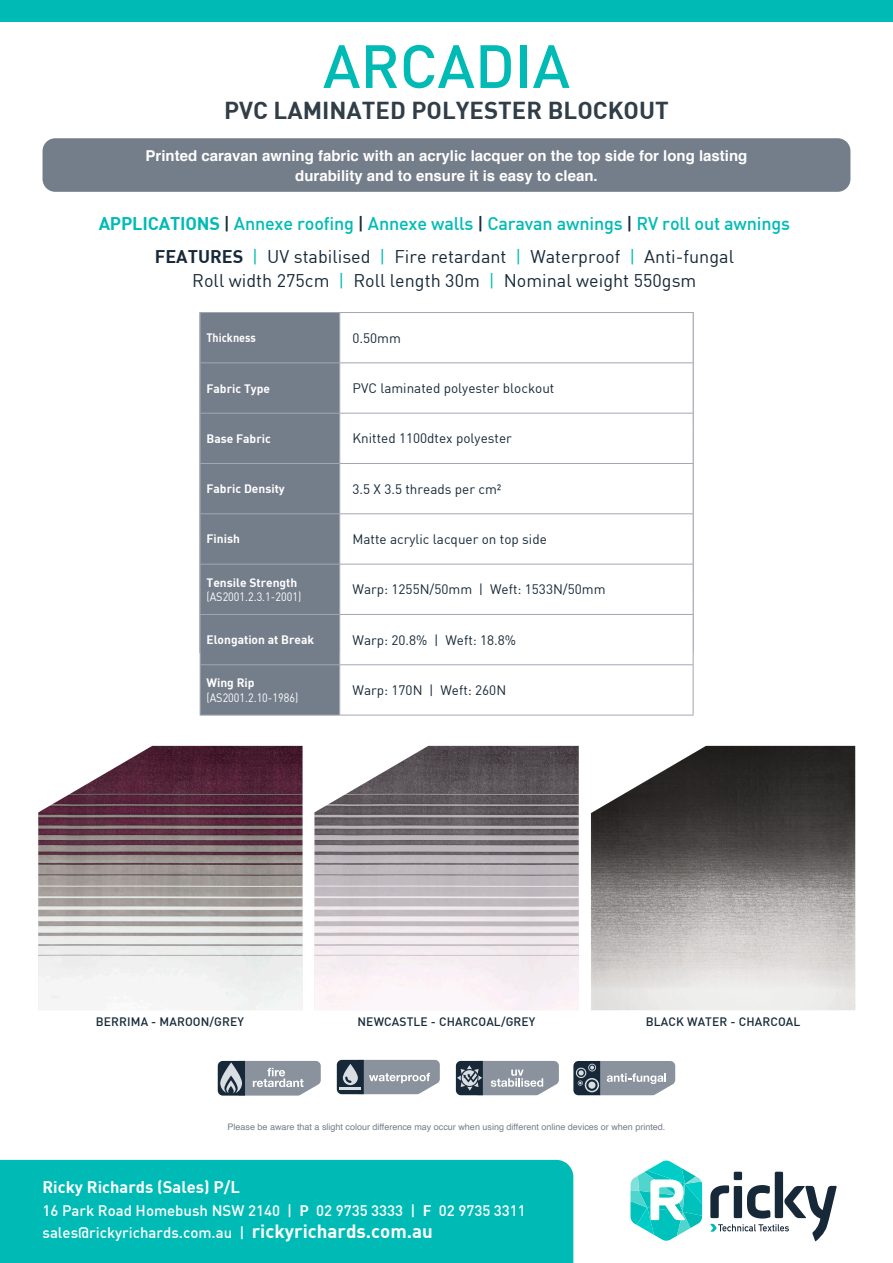
<style>
.page{position:relative;width:893px;height:1263px;background:#fff}
.page>*{position:absolute;margin:0;border:0;box-sizing:border-box;transform-origin:0 0}
.t1{font:500 60px "DIN";color:#00bbb5}
.Fabric_Type{font:700 24px "DIN";color:#313e48}
.t2{font:18px/24px "DIN";color:#172938;text-align:center}
.t3{font:500 18px "DIN";letter-spacing:-.01em;color:#00bbb5}
.t4{font:700 16.5px "DIN";color:#fff}
.t5{font:700 15px/20.2px "Helvetica";color:#fff;text-align:center}
.t6{font:500 15px/22.5px "DIN";color:#fff}
.t7{font:13.5px "DIN";color:#172938}
.t8{font:700 12px "DIN";color:#fff}
.t9{font:500 12px "DIN";letter-spacing:.01em;color:#172938}
.t10{font:12px/14.4px "DIN";color:#fff;scale:.9 1}
.t11{font:700 12px "DIN";color:#fff;scale:.9 1}
.t12{font:9px "Helvetica";color:#747d8a}
.s1{font-weight:700}
.s2{color:#172938}
.s3{color:#00bbb5}
.s4{font-weight:700;font-size:18.75px}
</style>
<div class="page">
<div style="left:0;top:1160px;width:573px;height:103px;background:#00bbb5"></div>
<div style="left:43px;top:138px;width:807px;height:54px;background:#747d8a;border-radius:13px"></div>
<div style="left:0;top:0;width:893px;height:21px;background:#00bbb5"></div>
<svg style="left:630px;top:1160px;width:72px;height:81px"></svg>
<div style="left:775px;top:1172px;width:8px;height:46px;background:#172938"></div>
<div style="left:734px;top:1172px;width:8px;height:8px;background:#172938"></div>
<svg style="left:710px;top:1185px;width:127px;height:56px"></svg>
<svg style="left:456px;top:1061px;width:103px;height:34px;background:#858e98"></svg>
<svg style="left:218px;top:1061px;width:103px;height:34px;background:#8c949e"></svg>
<svg style="left:337px;top:1060px;width:103px;height:34px;background:#858e98"></svg>
<hr style="left:340px;top:1087px;width:21px;height:3px;background:#d9dee2">
<svg style="left:573px;top:1061px;width:102px;height:34px;background:#838c97"></svg>
<img style="left:314px;top:746px;width:265px;height:264px">
<img style="left:38px;top:746px;width:265px;height:264px">
<img style="left:591px;top:746px;width:264px;height:264px">
<hr style="left:199px;top:369px;width:154px;height:1px;background:#a2a7b2">
<hr style="left:199px;top:539px;width:154px;height:1px;background:#a2a7b2">
<hr style="left:199px;top:482px;width:154px;height:1px;background:#a2a7b2">
<hr style="left:199px;top:312px;width:154px;height:1px;background:#a2a7b2">
<hr style="left:199px;top:313px;width:1px;height:56px;background:#a2a7b2">
<hr style="left:693px;top:313px;width:1px;height:56px;background:#a2a7b2">
<hr style="left:199px;top:370px;width:1px;height:56px;background:#a2a7b2">
<hr style="left:199px;top:426px;width:1px;height:56px;background:#a2a7b2">
<hr style="left:693px;top:426px;width:1px;height:56px;background:#a2a7b2">
<hr style="left:199px;top:483px;width:1px;height:56px;background:#a2a7b2">
<hr style="left:693px;top:483px;width:1px;height:56px;background:#a2a7b2">
<hr style="left:199px;top:540px;width:1px;height:56px;background:#a2a7b2">
<hr style="left:199px;top:596px;width:1px;height:56px;background:#a2a7b2">
<hr style="left:693px;top:596px;width:1px;height:56px;background:#a2a7b2">
<hr style="left:199px;top:652px;width:154px;height:1px;background:#a2a7b2">
<div style="left:201px;top:313px;width:138px;height:402px;background:#747d8a"></div>
<svg style="left:340px;top:313px;width:353px;height:402px"></svg>
<hr style="left:200px;top:413px;width:140px;height:1px;background:#a2a7b2">
<hr style="left:340px;top:413px;width:353px;height:1px;background:#a2a7b2">
<hr style="left:340px;top:463px;width:353px;height:1px;background:#a2a7b2">
<hr style="left:340px;top:513px;width:353px;height:1px;background:#a2a7b2">
<hr style="left:340px;top:564px;width:353px;height:1px;background:#a2a7b2">
<hr style="left:200px;top:614px;width:140px;height:1px;background:#a2a7b2">
<hr style="left:340px;top:614px;width:353px;height:1px;background:#a2a7b2">
<hr style="left:200px;top:463px;width:140px;height:1px;background:#a2a7b2">
<hr style="left:200px;top:513px;width:140px;height:1px;background:#a2a7b2">
<hr style="left:200px;top:564px;width:140px;height:1px;background:#a2a7b2">
<hr style="left:200px;top:313px;width:1px;height:49px;background:#a2a7b2">
<hr style="left:340px;top:312px;width:353px;height:1px;background:#a2a7b2">
<hr style="left:339px;top:313px;width:1px;height:49px;background:#a2a7b2">
<hr style="left:200px;top:362px;width:140px;height:1px;background:#a2a7b2">
<hr style="left:200px;top:363px;width:1px;height:50px;background:#a2a7b2">
<hr style="left:340px;top:362px;width:353px;height:1px;background:#a2a7b2">
<hr style="left:339px;top:363px;width:1px;height:50px;background:#a2a7b2">
<hr style="left:693px;top:363px;width:1px;height:50px;background:#a2a7b2">
<hr style="left:200px;top:413px;width:1px;height:50px;background:#a2a7b2">
<hr style="left:339px;top:413px;width:1px;height:50px;background:#a2a7b2">
<hr style="left:693px;top:413px;width:1px;height:50px;background:#a2a7b2">
<hr style="left:200px;top:464px;width:1px;height:49px;background:#a2a7b2">
<hr style="left:339px;top:464px;width:1px;height:49px;background:#a2a7b2">
<hr style="left:693px;top:464px;width:1px;height:49px;background:#a2a7b2">
<hr style="left:200px;top:514px;width:1px;height:50px;background:#a2a7b2">
<hr style="left:339px;top:514px;width:1px;height:50px;background:#a2a7b2">
<hr style="left:693px;top:514px;width:1px;height:50px;background:#a2a7b2">
<hr style="left:200px;top:564px;width:1px;height:50px;background:#a2a7b2">
<hr style="left:339px;top:564px;width:1px;height:50px;background:#a2a7b2">
<hr style="left:693px;top:564px;width:1px;height:50px;background:#a2a7b2">
<hr style="left:200px;top:615px;width:1px;height:49px;background:#a2a7b2">
<hr style="left:339px;top:615px;width:1px;height:49px;background:#a2a7b2">
<hr style="left:693px;top:615px;width:1px;height:49px;background:#a2a7b2">
<hr style="left:200px;top:664px;width:140px;height:1px;background:#a2a7b2">
<hr style="left:200px;top:665px;width:1px;height:50px;background:#a2a7b2">
<hr style="left:340px;top:664px;width:353px;height:1px;background:#a2a7b2">
<hr style="left:339px;top:665px;width:1px;height:50px;background:#a2a7b2">
<hr style="left:693px;top:665px;width:1px;height:50px;background:#a2a7b2">
<hr style="left:200px;top:715px;width:140px;height:1px;background:#a2a7b2">
<hr style="left:340px;top:715px;width:353px;height:1px;background:#a2a7b2">
<p class="t1" style="left:323px;top:38px;width:249px">ARCADIA</p>
<p class="Fabric_Type" style="left:224px;top:98px;width:446px">PVC LAMINATED POLYESTER BLOCKOUT</p>
<p class="t5" style="left:146px;top:145px;width:603px">Printed caravan awning fabric with an acrylic lacquer on the top side for long lasting durability and to ensure it is easy to clean.</p>
<p class="t3" style="left:99px;top:216px;width:693px"><span class="s1">APPLICATIONS</span> <span class="s2">|</span> Annexe roofing <span class="s2">|</span> Annexe walls <span class="s2">|</span> Caravan awnings <span class="s2">|</span> RV roll out awnings</p>
<p class="t2" style="left:155px;top:246px;width:581px"><span class="s1">FEATURES</span> <span class="s3">|</span> UV stabilised <span class="s3">|</span> Fire retardant <span class="s3">|</span> Waterproof <span class="s3">|</span> Anti-fungal<br>Roll width 275cm <span class="s3">|</span> Roll length 30m <span class="s3">|</span> Nominal weight 550gsm</p>
<p class="t11" style="left:206px;top:332px;width:56px">Thickness</p>
<p class="t7" style="left:352px;top:332px;width:50px">0.50mm</p>
<p class="t11" style="left:206px;top:335px;width:56px">Thickness</p>
<p class="t7" style="left:366px;top:335px;width:50px">0.50mm</p>
<p class="t8" style="left:206px;top:382px;width:65px">Fabric Type</p>
<p class="t7" style="left:352px;top:382px;width:203px">PVC laminated polyester blockout</p>
<p class="t8" style="left:206px;top:433px;width:66px">Base Fabric</p>
<p class="t7" style="left:352px;top:432px;width:161px">Knitted 1100dtex polyester</p>
<p class="t8" style="left:206px;top:483px;width:80px">Fabric Density</p>
<p class="t7" style="left:352px;top:483px;width:151px">3.5 X 3.5 threads per cm²</p>
<p class="t8" style="left:206px;top:533px;width:35px">Finish</p>
<p class="t7" style="left:352px;top:533px;width:196px">Matte acrylic lacquer on top side</p>
<p class="t10" style="left:206px;top:576px;width:107px"><span class="s1">Tensile Strength </span>(AS2001.2.3.1-2001)</p>
<p class="t7" style="left:352px;top:583px;width:255px">Warp: 1255N/50mm | Weft: 1533N/50mm</p>
<p class="t8" style="left:206px;top:634px;width:109px">Elongation at Break</p>
<p class="t7" style="left:352px;top:634px;width:165px">Warp: 20.8% | Weft: 18.8%</p>
<p class="t8" style="left:206px;top:677px;width:50px">Wing Rip</p>
<p class="t10" style="left:206px;top:691px;width:104px">(AS2001.2.10-1986)</p>
<p class="t7" style="left:352px;top:684px;width:155px">Warp: 170N | Weft: 260N</p>
<p class="t9" style="left:96px;top:1016px;width:150px">BERRIMA - MAROON/GREY</p>
<p class="t9" style="left:358px;top:1016px;width:179px">NEWCASTLE - CHARCOAL/GREY</p>
<p class="t9" style="left:646px;top:1016px;width:156px">BLACK WATER - CHARCOAL</p>
<p class="t12" style="left:227px;top:1120px;width:439px">Please be aware that a slight colour difference may occur when using different online devices or when printed.</p>
<p class="t4" style="left:43px;top:1179px;width:199px">Ricky Richards (Sales) P/L</p>
<p class="t6" style="left:43px;top:1200px;width:485px">16 Park Road Homebush NSW 2140 | <span class="s1">P</span> 02 9735 3333 | <span class="s1">F</span> 02 9735 3311 sales@rickyrichards.com.au | <span class="s4">rickyrichards.com.au</span></p>
</div>
